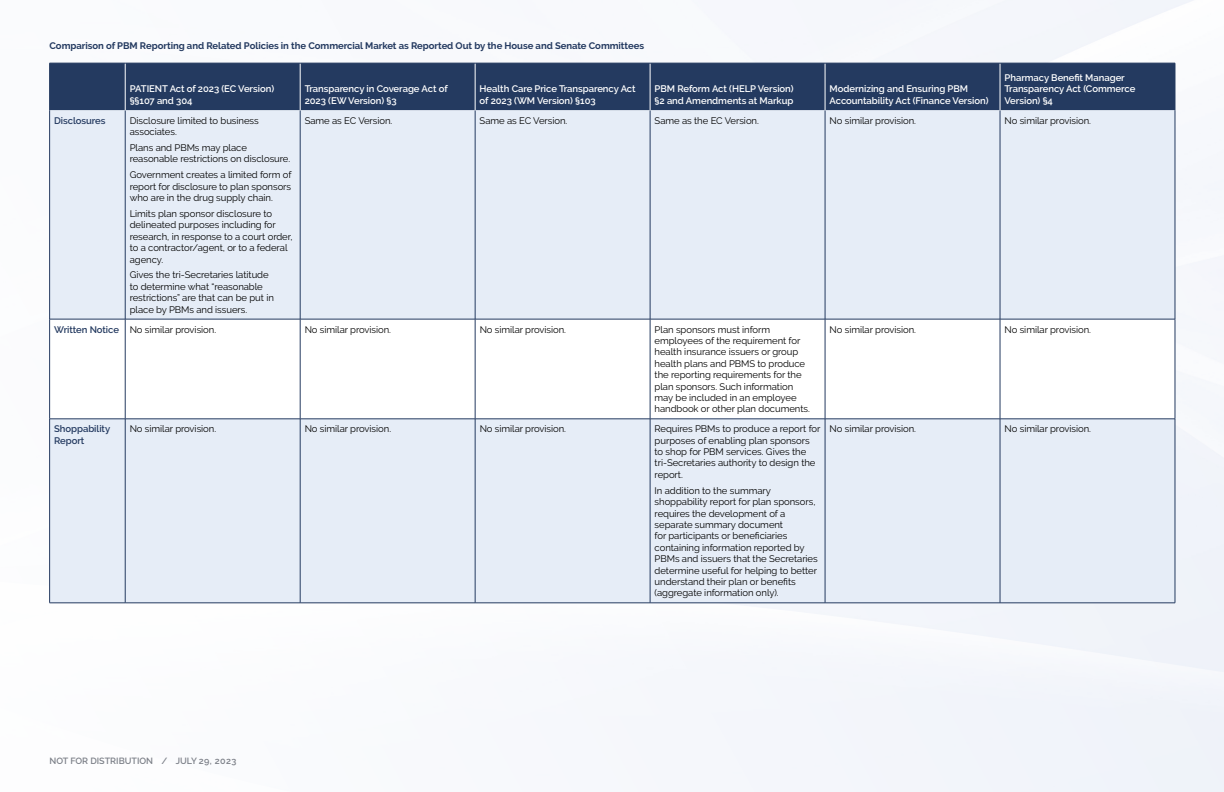
<style>
.page{position:relative;width:1224px;height:792px;background:#fff}
.page>*{position:absolute;margin:0;border:0;box-sizing:border-box;transform-origin:0 0}
.t1{font:9.5px/11.4px "Raleway";letter-spacing:-.005em;color:#000}
.t2{font:600 9.5px/11.4px "Raleway";letter-spacing:-.005em;color:#fff}
.t3{font:700 9.5px "Raleway";letter-spacing:-.005em;color:#243a60}
.t4{font:600 9.5px/11.4px "Raleway";letter-spacing:-.005em;color:#243a60}
.t5{font:600 9px "Raleway";color:#7c8088}
.s1{font-weight:600;color:#243a60}
</style>
<div class="page">
<div style="left:50px;top:64px;width:1125px;height:46px;background:#243a60"></div>
<div style="left:50px;top:110px;width:1125px;height:493px;background:#e6edf7"></div>
<svg style="left:50px;top:320px;width:1125px;height:99px"></svg>
<hr style="left:49px;top:110px;width:1px;height:209px;background:#243a60">
<hr style="left:125px;top:110px;width:1px;height:209px;background:#243a60">
<hr style="left:300px;top:110px;width:1px;height:209px;background:#243a60">
<hr style="left:475px;top:110px;width:1px;height:209px;background:#243a60">
<hr style="left:650px;top:110px;width:1px;height:209px;background:#243a60">
<hr style="left:825px;top:110px;width:1px;height:209px;background:#243a60">
<hr style="left:1000px;top:110px;width:1px;height:209px;background:#243a60">
<hr style="left:1175px;top:110px;width:1px;height:209px;background:#243a60">
<hr style="left:50px;top:319px;width:75px;height:1px;background:#243a60">
<hr style="left:49px;top:319px;width:1px;height:100px;background:#243a60">
<hr style="left:125px;top:319px;width:175px;height:1px;background:#243a60">
<hr style="left:125px;top:319px;width:1px;height:100px;background:#243a60">
<hr style="left:300px;top:319px;width:175px;height:1px;background:#243a60">
<hr style="left:300px;top:319px;width:1px;height:100px;background:#243a60">
<hr style="left:475px;top:319px;width:175px;height:1px;background:#243a60">
<hr style="left:475px;top:319px;width:1px;height:100px;background:#243a60">
<hr style="left:650px;top:319px;width:175px;height:1px;background:#243a60">
<hr style="left:650px;top:319px;width:1px;height:100px;background:#243a60">
<hr style="left:825px;top:319px;width:175px;height:1px;background:#243a60">
<hr style="left:825px;top:319px;width:1px;height:100px;background:#243a60">
<hr style="left:1000px;top:319px;width:175px;height:1px;background:#243a60">
<hr style="left:1000px;top:319px;width:1px;height:100px;background:#243a60">
<hr style="left:1175px;top:319px;width:1px;height:100px;background:#243a60">
<hr style="left:50px;top:419px;width:75px;height:1px;background:#243a60">
<hr style="left:49px;top:419px;width:1px;height:184px;background:#243a60">
<hr style="left:125px;top:419px;width:175px;height:1px;background:#243a60">
<hr style="left:125px;top:419px;width:1px;height:184px;background:#243a60">
<hr style="left:300px;top:419px;width:175px;height:1px;background:#243a60">
<hr style="left:300px;top:419px;width:1px;height:184px;background:#243a60">
<hr style="left:475px;top:419px;width:175px;height:1px;background:#243a60">
<hr style="left:475px;top:419px;width:1px;height:184px;background:#243a60">
<hr style="left:650px;top:419px;width:175px;height:1px;background:#243a60">
<hr style="left:650px;top:419px;width:1px;height:184px;background:#243a60">
<hr style="left:825px;top:419px;width:175px;height:1px;background:#243a60">
<hr style="left:825px;top:419px;width:1px;height:184px;background:#243a60">
<hr style="left:1000px;top:419px;width:175px;height:1px;background:#243a60">
<hr style="left:1000px;top:419px;width:1px;height:184px;background:#243a60">
<hr style="left:1175px;top:419px;width:1px;height:184px;background:#243a60">
<hr style="left:50px;top:603px;width:75px;height:1px;background:#243a60">
<hr style="left:125px;top:603px;width:175px;height:1px;background:#243a60">
<hr style="left:300px;top:603px;width:175px;height:1px;background:#243a60">
<hr style="left:475px;top:603px;width:175px;height:1px;background:#243a60">
<hr style="left:650px;top:603px;width:175px;height:1px;background:#243a60">
<hr style="left:825px;top:603px;width:175px;height:1px;background:#243a60">
<hr style="left:1000px;top:603px;width:175px;height:1px;background:#243a60">
<hr style="left:49px;top:63px;width:1px;height:47px;background:#243a60">
<hr style="left:1175px;top:63px;width:1px;height:47px;background:#243a60">
<hr style="left:125px;top:63px;width:1px;height:47px;background:#fff">
<hr style="left:300px;top:63px;width:1px;height:47px;background:#fff">
<hr style="left:475px;top:63px;width:1px;height:47px;background:#fff">
<hr style="left:650px;top:63px;width:1px;height:47px;background:#fff">
<hr style="left:825px;top:63px;width:1px;height:47px;background:#fff">
<hr style="left:1000px;top:63px;width:1px;height:47px;background:#fff">
<hr style="left:50px;top:63px;width:75px;height:1px;background:#243a60">
<hr style="left:125px;top:63px;width:175px;height:1px;background:#243a60">
<hr style="left:300px;top:63px;width:175px;height:1px;background:#243a60">
<hr style="left:475px;top:63px;width:175px;height:1px;background:#243a60">
<hr style="left:650px;top:63px;width:175px;height:1px;background:#243a60">
<hr style="left:825px;top:63px;width:175px;height:1px;background:#243a60">
<hr style="left:1000px;top:63px;width:175px;height:1px;background:#243a60">
<p class="t3" style="left:50px;top:41px;width:596px">Comparison of PBM Reporting and Related Policies in the Commercial Market as Reported Out by the House and Senate Committees</p>
<p class="t2" style="left:130px;top:83px;width:146px">PATIENT Act of 2023 (EC Version) §§107 and 304</p>
<p class="t2" style="left:305px;top:83px;width:145px">Transparency in Coverage Act of<br>2023 (EW Version) §3</p>
<p class="t2" style="left:480px;top:83px;width:158px">Health Care Price Transparency Act of 2023 (WM Version) §103</p>
<p class="t2" style="left:655px;top:83px;width:141px">PBM Reform Act (HELP Version) §2 and Amendments at Markup</p>
<p class="t2" style="left:830px;top:83px;width:160px">Modernizing and Ensuring PBM<br>Accountability Act (Finance Version)</p>
<p class="t2" style="left:1005px;top:72px;width:132px">Pharmacy Benefit Manager<br>Transparency Act (Commerce<br>Version) §4</p>
<p class="t4" style="left:54px;top:115px;width:53px">Disclosures</p>
<p class="t1" style="left:130px;top:115px;width:131px">Disclosure limited to business associates.</p>
<p class="t1" style="left:130px;top:142px;width:162px">Plans and PBMs may place reasonable restrictions on disclosure.</p>
<p class="t1" style="left:130px;top:169px;width:163px;text-align:justify">Government creates a limited form of report for disclosure to plan sponsors who are in the drug supply chain.</p>
<p class="t1" style="left:130px;top:208px;width:165px">Limits plan sponsor disclosure to delineated purposes including for research, in response to a court order, to a contractor/agent, or to a federal agency.</p>
<p class="t1" style="left:130px;top:269px;width:146px">Gives the tri-Secretaries latitude to determine what “reasonable restrictions” are that can be put in place by PBMs and issuers.</p>
<p class="t1" style="left:305px;top:115px;width:89px">Same as EC Version.</p>
<p class="t1" style="left:480px;top:115px;width:89px">Same as EC Version.</p>
<p class="t1" style="left:655px;top:115px;width:106px">Same as the EC Version.</p>
<p class="t1" style="left:830px;top:115px;width:88px">No similar provision.</p>
<p class="t1" style="left:1005px;top:115px;width:88px">No similar provision.</p>
<p class="t1" style="left:54px;top:323px;width:164px"><span class="s1">Written Notice</span> No similar provision.</p>
<p class="t1" style="left:305px;top:323px;width:88px">No similar provision.</p>
<p class="t1" style="left:480px;top:323px;width:88px">No similar provision.</p>
<p class="t1" style="left:655px;top:323px;width:157px">Plan sponsors must inform employees of the requirement for health insurance issuers or group health plans and PBMS to produce the reporting requirements for the plan sponsors. Such information may be included in an employee handbook or other plan documents.</p>
<p class="t1" style="left:830px;top:323px;width:88px">No similar provision.</p>
<p class="t1" style="left:1005px;top:323px;width:88px">No similar provision.</p>
<p class="t4" style="left:54px;top:423px;width:58px">Shoppability<br>Report</p>
<p class="t1" style="left:130px;top:423px;width:88px">No similar provision.</p>
<p class="t1" style="left:305px;top:423px;width:88px">No similar provision.</p>
<p class="t1" style="left:480px;top:423px;width:88px">No similar provision.</p>
<p class="t1" style="left:655px;top:423px;width:167px">Requires PBMs to produce a report for purposes of enabling plan sponsors to shop for PBM services. Gives the tri-Secretaries authority to design the report.</p>
<p class="t1" style="left:655px;top:485px;width:165px">In addition to the summary shoppability report for plan sponsors, requires the development of a separate summary document<br>for participants or beneficiaries containing information reported by PBMs and issuers that the Secretaries determine useful for helping to better understand their plan or benefits (aggregate information only).</p>
<p class="t1" style="left:830px;top:423px;width:88px">No similar provision.</p>
<p class="t1" style="left:1005px;top:423px;width:88px">No similar provision.</p>
<p class="t5" style="left:50px;top:756px;width:188px">NOT FOR DISTRIBUTION / JULY 29, 2023</p>
</div>
